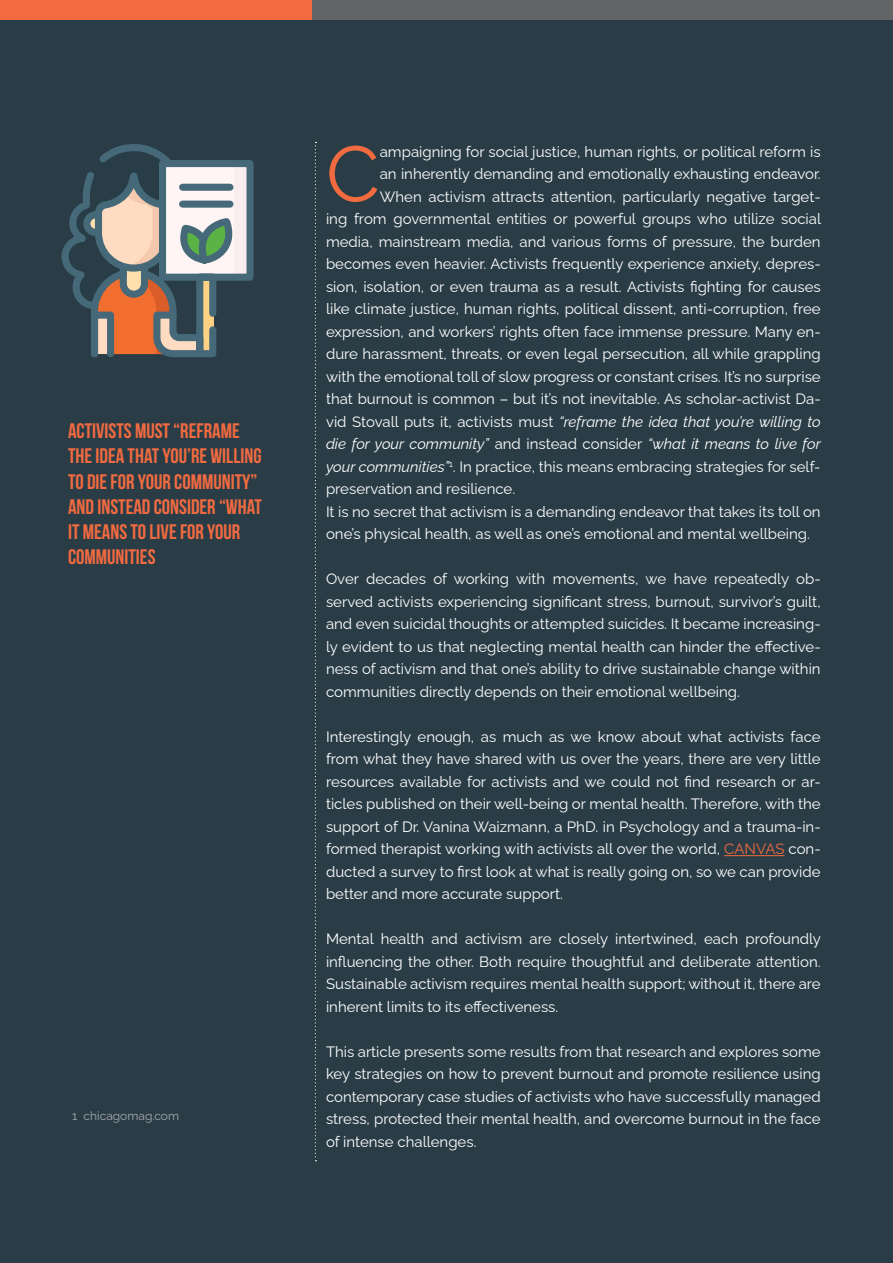
<style>
.page{position:relative;width:893px;height:1263px;background:#fff}
.page>*{position:absolute;margin:0;border:0;box-sizing:border-box;transform-origin:0 0}
.t1{font:78.45px "Raleway";color:#f26a40}
.t2{font:700 21px/25.2px "Bebas Neue";color:#f26a40}
.t3{font:15px/22.5px "Raleway";color:#fff;text-align:justify}
.t4{font:italic 15px "Raleway";color:#fff}
.t5{font:12px "Raleway";color:#a7a9ac}
.s1{font-style:normal}
.s2{font-style:italic}
.s3{color:#f26a40}
</style>
<div class="page">
<div style="left:0;top:0;width:313px;height:21px;background:#f26a40"></div>
<div style="left:312px;top:0;width:581px;height:21px;background:#636466"></div>
<div style="left:0;top:21px;width:893px;height:1242px;background:#2a3d47"></div>
<hr style="left:724px;top:855px;width:60px;height:1px;background:#f26a40">
<svg style="left:314px;top:142px;width:2px;height:1019px"></svg>
<svg style="left:61px;top:144px;width:193px;height:214px"></svg>
<h2 class="t2" style="left:68px;top:418px;width:195px">ACTIVISTS MUST “REFRAME<br>THE IDEA THAT YOU’RE WILLING<br>TO DIE FOR YOUR COMMUNITY”<br>AND INSTEAD CONSIDER “WHAT<br>IT MEANS TO LIVE FOR YOUR<br>COMMUNITIES</h2>
<p class="t5" style="left:72px;top:1106px;width:108px">1 chicagomag.com</p>
<h1 class="t1" style="left:326px;top:112px;width:55px">C</h1>
<p class="t3" style="left:380px;top:138px;width:442px">ampaigning for social justice, human rights, or political reform is</p>
<p class="t3" style="left:380px;top:161px;width:442px">an inherently demanding and emotionally exhausting endeavor.</p>
<p class="t3" style="left:380px;top:183px;width:442px">When activism attracts attention, particularly negative target-</p>
<p class="t3" style="left:326px;top:206px;width:497px">ing from governmental entities or powerful groups who utilize social</p>
<p class="t3" style="left:326px;top:228px;width:496px">media, mainstream media, and various forms of pressure, the burden</p>
<p class="t3" style="left:326px;top:251px;width:496px">becomes even heavier. Activists frequently experience anxiety, depres-</p>
<p class="t3" style="left:326px;top:273px;width:496px">sion, isolation, or even trauma as a result. Activists fighting for causes</p>
<p class="t3" style="left:326px;top:296px;width:496px">like climate justice, human rights, political dissent, anti-corruption, free</p>
<p class="t3" style="left:326px;top:318px;width:496px">expression, and workers’ rights often face immense pressure. Many en-</p>
<p class="t3" style="left:326px;top:341px;width:496px">dure harassment, threats, or even legal persecution, all while grappling</p>
<p class="t3" style="left:326px;top:363px;width:496px">with the emotional toll of slow progress or constant crises. It’s no surprise</p>
<p class="t3" style="left:326px;top:386px;width:496px">that burnout is common – but it’s not inevitable. As scholar-activist Da-</p>
<p class="t4" style="left:326px;top:409px;width:496px"><span class="s1">vid Stovall puts it, activists must</span> “reframe the idea that you’re willing to</p>
<p class="t4" style="left:326px;top:432px;width:496px">die for your community” <span class="s1">and instead consider</span> “what it means to live for</p>
<p class="t3" style="left:326px;top:453px;width:496px"><span class="s2">your communities”</span><sup>1</sup>. In practice, this means embracing strategies for self-</p>
<p class="t3" style="left:326px;top:476px;width:191px">preservation and resilience.</p>
<p class="t3" style="left:326px;top:498px;width:496px">It is no secret that activism is a demanding endeavor that takes its toll on</p>
<p class="t3" style="left:326px;top:521px;width:485px">one’s physical health, as well as one’s emotional and mental wellbeing.</p>
<p class="t3" style="left:326px;top:566px;width:496px">Over decades of working with movements, we have repeatedly ob&shy;served activists experiencing significant stress, burnout, survivor’s guilt, and even suicidal thoughts or attempted suicides. It became increasing&shy;ly evident to us that neglecting mental health can hinder the effective&shy;ness of activism and that one’s ability to drive sustainable change within communities directly depends on their emotional wellbeing.</p>
<p class="t3" style="left:326px;top:723px;width:496px">Interestingly enough, as much as we know about what activists face from what they have shared with us over the years, there are very little resources available for activists and we could not find research or ar&shy;ticles published on their well-being or mental health. Therefore, with the support of Dr. Vanina Waizmann, a PhD. in Psychology and a trauma-in&shy;formed therapist working with activists all over the world, <span class="s3">CANVAS</span> con&shy;ducted a survey to first look at what is really going on, so we can provide better and more accurate support.</p>
<p class="t3" style="left:326px;top:926px;width:497px">Mental health and activism are closely intertwined, each profoundly influencing the other. Both require thoughtful and deliberate attention.<br>Sustainable activism requires mental health support; without it, there are inherent limits to its effectiveness.</p>
<p class="t3" style="left:326px;top:1038px;width:496px">This article presents some results from that research and explores some key strategies on how to prevent burnout and promote resilience using contemporary case studies of activists who have successfully managed stress, protected their mental health, and overcome burnout in the face of intense challenges.</p>
</div>
